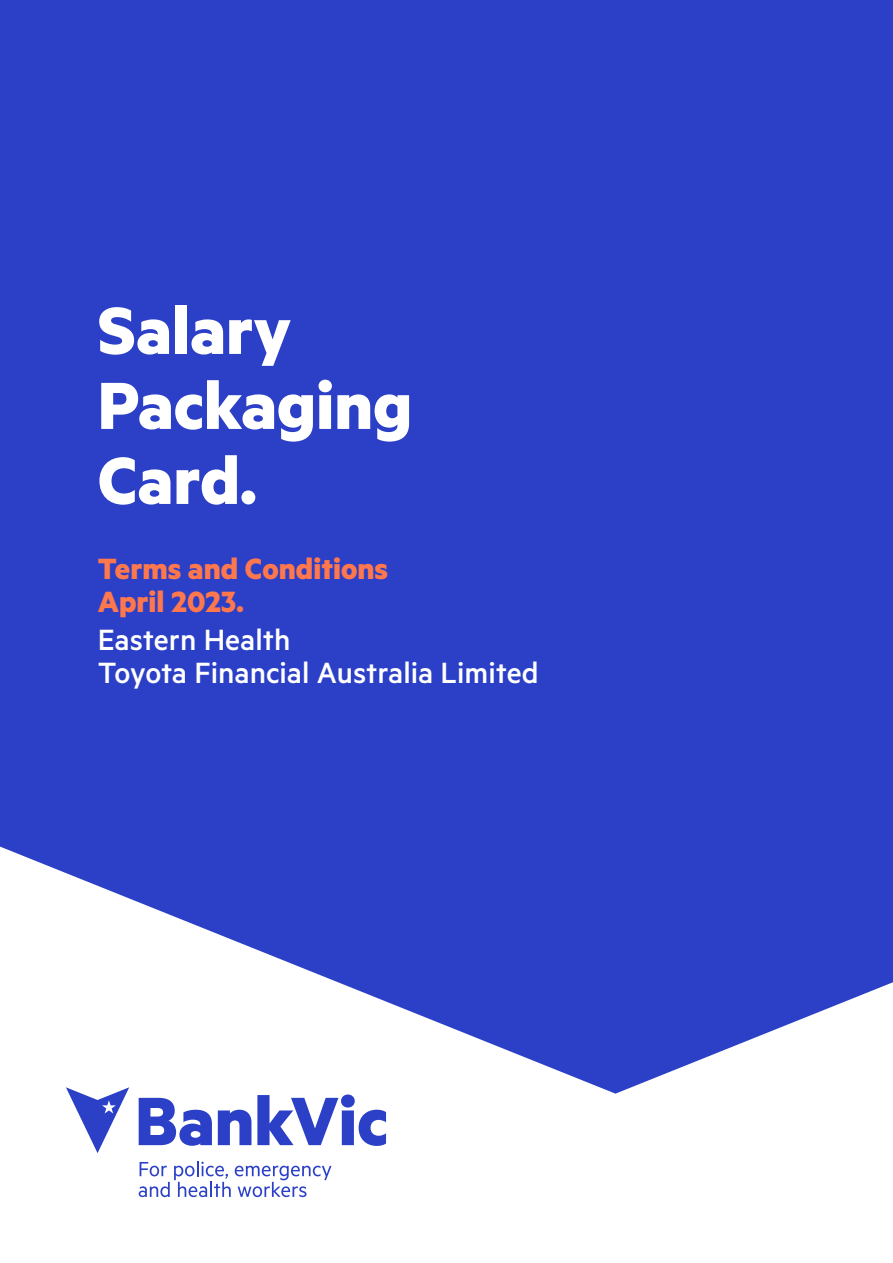
<style>
.page{position:relative;width:893px;height:1263px;background:#2b40c7}
.page>*{position:absolute;margin:0;border:0;box-sizing:border-box;transform-origin:0 0}
.t1{font:700 75px/75px "Metric";color:#fff}
.t2{font:500 33px/33px "Metric";color:#fff}
.t3{font:700 33px/33px "Metric";color:#ff774d}
</style>
<div class="page">
<svg style="left:0;top:846px;width:893px;height:417px;fill:#fff"></svg>
<svg style="left:139px;top:1098px;width:73px;height:48px"></svg>
<svg style="left:218px;top:1110px;width:33px;height:35px"></svg>
<svg style="left:257px;top:1094px;width:129px;height:52px"></svg>
<svg style="left:139px;top:1161px;width:192px;height:36px;background:#d2d6f3"></svg>
<svg style="left:66px;top:1087px;width:63px;height:66px"></svg>
<h1 class="t1" style="left:98px;top:291px;width:316px">Salary<br>Packaging<br>Card.</h1>
<p class="t3" style="left:98px;top:552px;width:292px">Terms and Conditions<br>April 2023.</p>
<p class="t2" style="left:98px;top:622px;width:442px">Eastern Health<br>Toyota Financial Australia Limited</p>
</div>
